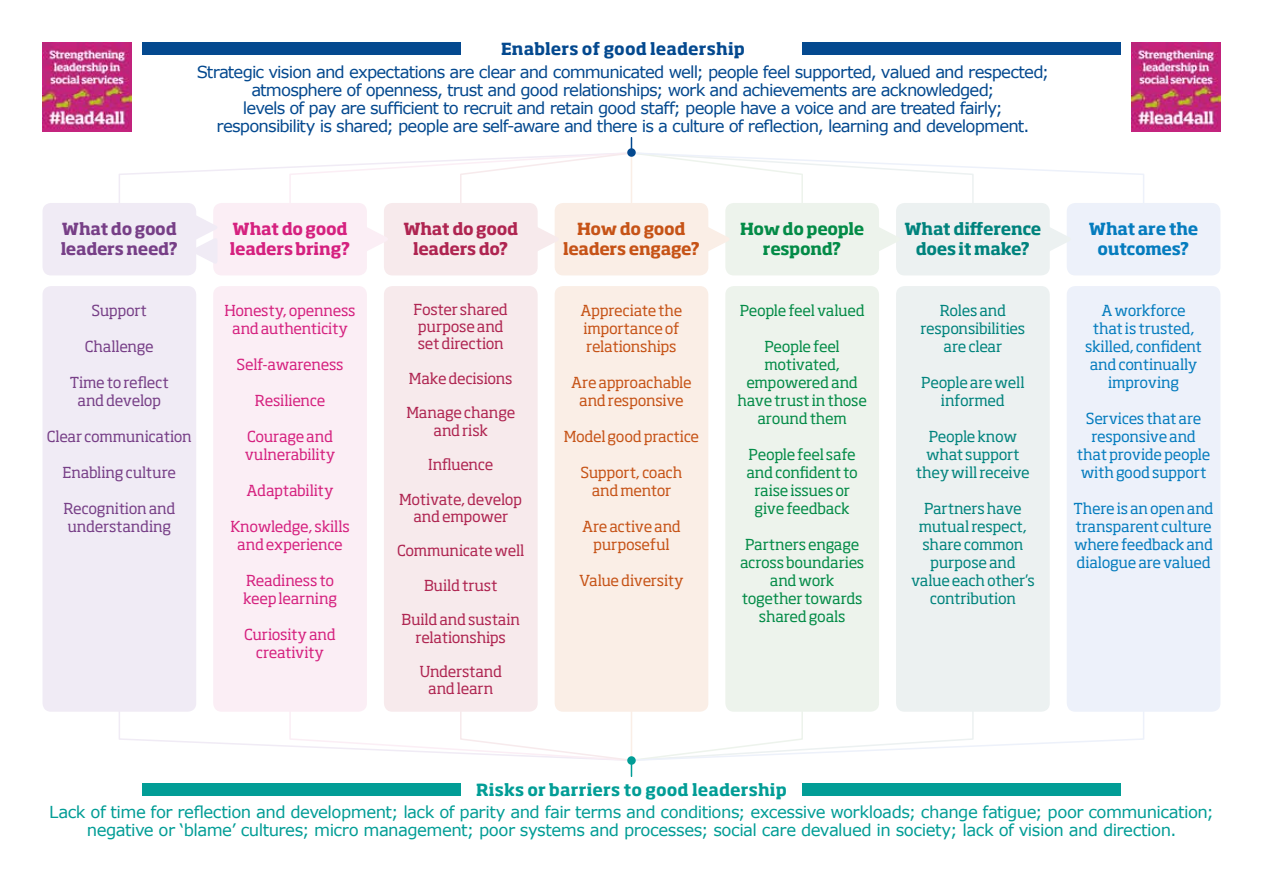
<style>
.page{position:relative;width:1263px;height:893px;background:#fff}
.page>*{position:absolute;margin:0;border:0;box-sizing:border-box;transform-origin:0 0}
.t1{font:16.5px/18px "Verdana";letter-spacing:-.05em;color:#04498f;text-align:center}
.t2{font:16.5px/18px "Verdana";letter-spacing:-.03em;color:#029d96;text-align:center}
.t3{font:700 16.5px "Soho Std";letter-spacing:.005em;color:#029d96}
.t4{font:700 16.5px/19.5px "Soho Std";letter-spacing:-.02em;color:#00837d;text-align:center}
.t5{font:700 16.5px "Soho Std";letter-spacing:.005em;color:#04498f}
.t6{font:700 16.5px/19.5px "Soho Std";letter-spacing:-.02em;color:#c65317;text-align:center}
.t7{font:700 16.5px/19.5px "Soho Std";letter-spacing:-.02em;color:#d5217f}
.t8{font:700 16.5px/19.5px "Soho Std";letter-spacing:-.02em;color:#773f87}
.t9{font:700 16.5px/19.5px "Soho Std";letter-spacing:-.02em;color:#af2551;text-align:center}
.t10{font:700 16.5px/19.5px "Soho Std";letter-spacing:-.025em;color:#038b47;text-align:center}
.t11{font:700 16.5px/19.5px "Soho Std";letter-spacing:-.02em;color:#057cbe;text-align:center}
.t12{font:15px/18px "Soho Std";letter-spacing:-.02em;color:#057cbe;text-align:center}
.t13{font:15px/18px "Soho Std";letter-spacing:-.02em;color:#038b47;text-align:center}
.t14{font:15px/17.2px "Soho Std";letter-spacing:-.02em;color:#af2551;text-align:center}
.t15{font:15px/18px "Soho Std";letter-spacing:-.025em;color:#00837d;text-align:center}
.t16{font:15px/18px "Soho Std";letter-spacing:-.02em;color:#d5217f;text-align:center}
.t17{font:15px/18px "Soho Std";letter-spacing:-.025em;color:#c65317;text-align:center}
.t18{font:15px/18px "Soho Std";letter-spacing:-.02em;color:#773f87;text-align:center}
</style>
<div class="page">
<svg style="left:119px;top:710px;width:1025px;height:66px"></svg>
<div style="left:627px;top:756px;width:9px;height:9px;background:#029d96;border-radius:50%"></div>
<img style="left:1131px;top:43px;width:89px;height:89px">
<img style="left:43px;top:43px;width:89px;height:89px">
<div style="left:142px;top:43px;width:319px;height:12px;background:#04498f"></div>
<div style="left:802px;top:43px;width:318px;height:12px;background:#04498f"></div>
<div style="left:142px;top:783px;width:319px;height:13px;background:#029d96"></div>
<div style="left:802px;top:783px;width:318px;height:13px;background:#029d96"></div>
<div style="left:213px;top:286px;width:154px;height:426px;background:#fbeef5;border-radius:9px"></div>
<div style="left:384px;top:286px;width:154px;height:426px;background:#f7eaec;border-radius:9px"></div>
<div style="left:555px;top:286px;width:153px;height:426px;background:#faeee6;border-radius:9px"></div>
<div style="left:725px;top:286px;width:154px;height:426px;background:#edf3ec;border-radius:9px"></div>
<div style="left:896px;top:286px;width:154px;height:426px;background:#ecf1f1;border-radius:9px"></div>
<div style="left:1067px;top:286px;width:153px;height:426px;background:#edf1fa;border-radius:9px"></div>
<div style="left:43px;top:286px;width:153px;height:426px;background:#f0ebf5;border-radius:9px"></div>
<div style="left:213px;top:203px;width:154px;height:72px;background:#fbeef5;border-radius:9px"></div>
<div style="left:384px;top:203px;width:154px;height:72px;background:#f7eaec;border-radius:9px"></div>
<div style="left:555px;top:203px;width:153px;height:72px;background:#faeee6;border-radius:9px"></div>
<div style="left:725px;top:203px;width:154px;height:72px;background:#edf3ec;border-radius:9px"></div>
<div style="left:896px;top:203px;width:154px;height:72px;background:#ecf1f1;border-radius:9px"></div>
<div style="left:1067px;top:203px;width:153px;height:72px;background:#edf1fa;border-radius:9px"></div>
<div style="left:43px;top:203px;width:153px;height:72px;background:#f0ebf5;border-radius:9px"></div>
<svg style="left:367px;top:228px;width:17px;height:23px"></svg>
<svg style="left:538px;top:228px;width:17px;height:23px"></svg>
<svg style="left:708px;top:227px;width:21px;height:25px"></svg>
<svg style="left:879px;top:227px;width:17px;height:24px"></svg>
<svg style="left:1050px;top:228px;width:17px;height:23px"></svg>
<svg style="left:196px;top:215px;width:21px;height:48px"></svg>
<svg style="left:119px;top:138px;width:1025px;height:66px"></svg>
<div style="left:627px;top:148px;width:9px;height:9px;background:#04498f;border-radius:50%"></div>
<p class="t5" style="left:501px;top:39px;width:245px">Enablers of good leadership</p>
<p class="t1" style="left:197px;top:62px;width:854px">Strategic vision and expectations are clear and communicated well; people feel supported, valued and respected; atmosphere of openness, trust and good relationships; work and achievements are acknowledged;<br>levels of pay are sufficient to recruit and retain good staff; people have a voice and are treated fairly; responsibility is shared; people are self-aware and there is a culture of reflection, learning and development.</p>
<p class="t8" style="left:61px;top:219px;width:119px">What do good leaders need?</p>
<p class="t6" style="left:563px;top:219px;width:138px">How do good leaders engage?</p>
<p class="t4" style="left:904px;top:219px;width:138px">What difference does it make?</p>
<p class="t7" style="left:230px;top:219px;width:122px">What do good leaders bring?</p>
<p class="t10" style="left:740px;top:219px;width:126px">How do people respond?</p>
<p class="t11" style="left:1089px;top:219px;width:111px">What are the outcomes?</p>
<p class="t9" style="left:403px;top:219px;width:116px">What do good leaders do?</p>
<p class="t18" style="left:92px;top:301px;width:57px">Support</p>
<p class="t18" style="left:85px;top:337px;width:70px">Challenge</p>
<p class="t18" style="left:70px;top:373px;width:100px">Time to reflect and develop</p>
<p class="t18" style="left:47px;top:427px;width:146px">Clear communication</p>
<p class="t18" style="left:63px;top:463px;width:115px">Enabling culture</p>
<p class="t18" style="left:63px;top:499px;width:114px;text-align:left">Recognition and understanding</p>
<p class="t16" style="left:225px;top:301px;width:133px">Honesty, openness and authenticity</p>
<p class="t16" style="left:237px;top:355px;width:108px">Self-awareness</p>
<p class="t16" style="left:255px;top:391px;width:72px">Resilience</p>
<p class="t16" style="left:245px;top:427px;width:92px;text-align:left">Courage and vulnerability</p>
<p class="t16" style="left:247px;top:481px;width:89px">Adaptability</p>
<p class="t16" style="left:230px;top:517px;width:121px">Knowledge, skills and experience</p>
<p class="t16" style="left:243px;top:571px;width:95px;text-align:left">Readiness to keep learning</p>
<p class="t16" style="left:244px;top:625px;width:93px">Curiosity and creativity</p>
<p class="t14" style="left:414px;top:301px;width:96px;text-align:left">Foster shared purpose and set direction</p>
<p class="t14" style="left:409px;top:370px;width:105px">Make decisions</p>
<p class="t14" style="left:406px;top:404px;width:110px">Manage change and risk</p>
<p class="t14" style="left:428px;top:456px;width:66px">Influence</p>
<p class="t14" style="left:399px;top:490px;width:124px">Motivate, develop and empower</p>
<p class="t14" style="left:397px;top:542px;width:129px">Communicate well</p>
<p class="t14" style="left:424px;top:577px;width:75px">Build trust</p>
<p class="t14" style="left:401px;top:611px;width:120px">Build and sustain relationships</p>
<p class="t14" style="left:419px;top:663px;width:84px">Understand and learn</p>
<p class="t17" style="left:581px;top:301px;width:103px;text-align:left">Appreciate the importance of relationships</p>
<p class="t17" style="left:571px;top:373px;width:122px">Are approachable and responsive</p>
<p class="t17" style="left:564px;top:427px;width:137px">Model good practice</p>
<p class="t17" style="left:581px;top:463px;width:103px">Support, coach and mentor</p>
<p class="t17" style="left:582px;top:517px;width:100px">Are active and purposeful</p>
<p class="t17" style="left:579px;top:571px;width:106px">Value diversity</p>
<p class="t13" style="left:740px;top:301px;width:127px">People feel valued</p>
<p class="t13" style="left:737px;top:337px;width:131px">People feel motivated, empowered and have trust in those around them</p>
<p class="t13" style="left:746px;top:445px;width:113px">People feel safe and confident to raise issues or give feedback</p>
<p class="t13" style="left:740px;top:535px;width:126px">Partners engage across boundaries and work together towards shared goals</p>
<p class="t15" style="left:920px;top:301px;width:106px">Roles and responsibilities are clear</p>
<p class="t15" style="left:921px;top:373px;width:105px">People are well informed</p>
<p class="t15" style="left:916px;top:427px;width:115px">People know what support they will receive</p>
<p class="t15" style="left:911px;top:499px;width:125px">Partners have mutual respect, share common purpose and value each other’s contribution</p>
<p class="t12" style="left:1085px;top:301px;width:119px">A workforce that is trusted, skilled, confident and continually improving</p>
<p class="t12" style="left:1077px;top:409px;width:135px">Services that are responsive and that provide people with good support</p>
<p class="t12" style="left:1073px;top:499px;width:142px;text-align:left">There is an open and transparent culture where feedback and dialogue are valued</p>
<p class="t3" style="left:476px;top:779px;width:312px">Risks or barriers to good leadership</p>
<p class="t2" style="left:49px;top:803px;width:1166px">Lack of time for reflection and development; lack of parity and fair terms and conditions; excessive workloads; change fatigue; poor communication; negative or ‘blame’ cultures; micro management; poor systems and processes; social care devalued in society; lack of vision and direction.</p>
</div>
